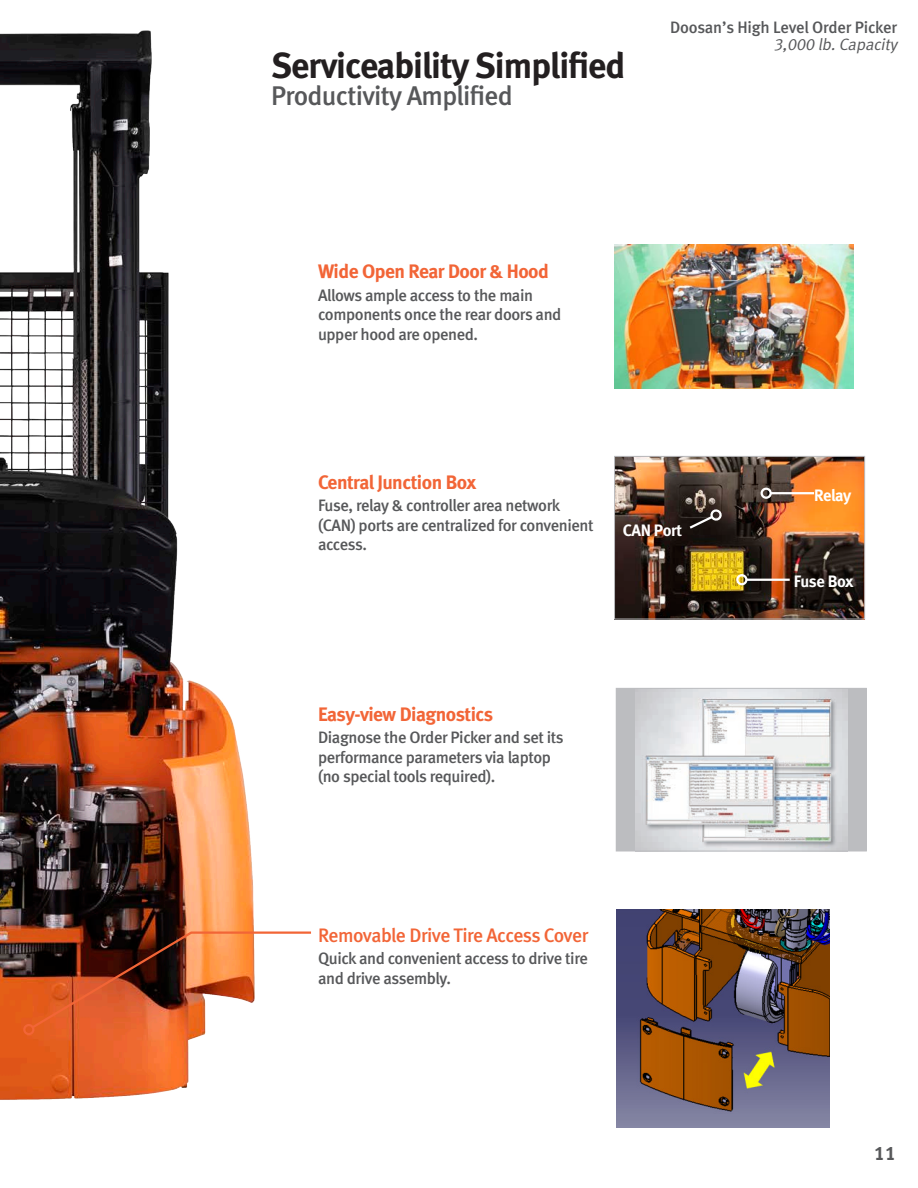
<style>
.page{position:relative;width:918px;height:1188px;background:#fff}
.page>*{position:absolute;margin:0;border:0;box-sizing:border-box;transform-origin:0 0}
.t1{font:36px "Meta Bold LF";letter-spacing:-.025em;color:#231f20}
.t2{font:27px "Meta Medium LF";letter-spacing:-.025em;color:#57585a}
.t3{font:19.5px "Meta Bold LF";letter-spacing:-.025em;color:#f26537}
.t4{font:19.5px "Meta Medium LF";letter-spacing:-.03em;color:#f26537}
.t5{font:19.5px "Meta Bold LF";color:#57585a}
.t6{font:16.5px/19.5px "Meta Medium LF";letter-spacing:-.025em;color:#57585a}
.t7{font:16.5px "Meta Bold LF";letter-spacing:-.025em;color:#fff}
.t8{font:italic 16.5px "Meta Normal LF";color:#57585a}
</style>
<div class="page">
<div style="left:616px;top:688px;width:250px;height:163px;background:#bcbdc0"></div>
<img style="left:635px;top:690px;width:213px;height:159px">
<div style="left:616px;top:688px;width:251px;height:163px;border:1px solid #bcbdc0"></div>
<img style="left:0;top:30px;width:254px;height:1070px">
<img style="left:616px;top:458px;width:247px;height:159px">
<div style="left:614px;top:456px;width:251px;height:163px;border:1px solid #bcbdc0"></div>
<svg style="left:30px;top:930px;width:281px;height:100px"></svg>
<div style="left:23px;top:1024px;width:11px;height:11px;border:2px solid #f26536;border-radius:50%"></div>
<hr style="left:771px;top:492px;width:43px;height:2px;background:#fff">
<div style="left:761px;top:488px;width:11px;height:11px;border:2px solid #fff;border-radius:50%"></div>
<svg style="left:687px;top:508px;width:36px;height:23px"></svg>
<hr style="left:746px;top:579px;width:44px;height:2px;background:#fff">
<div style="left:736px;top:574px;width:11px;height:11px;border:2px solid #fff;border-radius:50%"></div>
<img style="left:615px;top:245px;width:239px;height:144px">
<img style="left:616px;top:910px;width:214px;height:218px">
<p class="t1" style="left:271px;top:43px;width:356px">Serviceability Simplified</p>
<p class="t2" style="left:271px;top:80px;width:243px">Productivity Amplified</p>
<p class="t6" style="left:670px;top:18px;width:228px">Doosan’s High Level Order Picker</p>
<p class="t8" style="left:774px;top:34px;width:128px">3,000 lb.Capacity</p>
<p class="t3" style="left:318px;top:259px;width:232px">Wide Open Rear Door &amp; Hood</p>
<p class="t6" style="left:318px;top:285px;width:245px">Allows ample access to the main components once the rear doors and</p>
<p class="t6" style="left:318px;top:324px;width:162px">upper hood are opened.</p>
<p class="t3" style="left:318px;top:470px;width:160px">Central Junction Box</p>
<p class="t6" style="left:318px;top:496px;width:277px">Fuse, relay &amp; controller area network (CAN) ports are centralized for convenient access.</p>
<p class="t7" style="left:623px;top:520px;width:61px">CAN Port</p>
<p class="t3" style="left:318px;top:702px;width:176px">Easy-view Diagnostics</p>
<p class="t6" style="left:318px;top:728px;width:247px">Diagnose the Order Picker and set its performance parameters via laptop</p>
<p class="t6" style="left:318px;top:767px;width:179px">(no special tools required).</p>
<p class="t4" style="left:318px;top:923px;width:272px">Removable Drive Tire Access Cover</p>
<p class="t6" style="left:318px;top:949px;width:271px">Quick and convenient access to drive tire and drive assembly.</p>
<p class="t7" style="left:814px;top:485px;width:39px">Relay</p>
<p class="t7" style="left:794px;top:571px;width:61px">Fuse Box</p>
<p class="t5" style="left:874px;top:1140px;width:23px">11</p>
</div>
